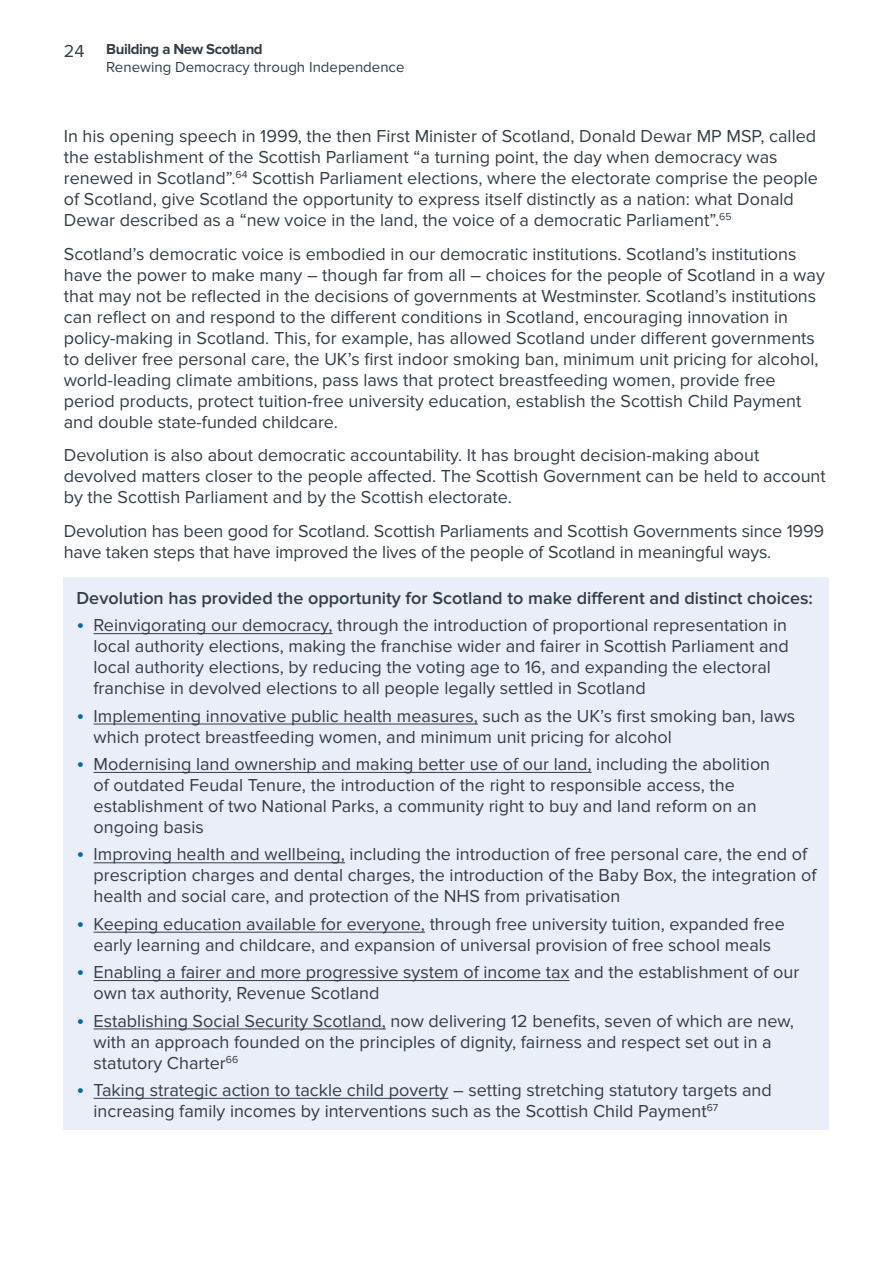
<style>
.page{position:relative;width:893px;height:1263px;background:#fff}
.page>*{position:absolute;margin:0;border:0;box-sizing:border-box;transform-origin:0 0}
.Body_Txt{font:18px/21px "Proxima Nova";color:#343e48}
.Body_Txt-2{font:600 18px "Proxima Nova";color:#343e48}
.t1{font:15px "Proxima Nova";color:#343e48}
.t2{font:700 15px "Proxima Nova";letter-spacing:-.03em;color:#343e48}
.s1{font-size:22.5px;color:#0069b3}
</style>
<div class="page">
<div style="left:64px;top:577px;width:765px;height:553px;background:#eaeef9"></div>
<hr style="left:94px;top:633px;width:239px;height:1px;background:#343e48">
<hr style="left:94px;top:724px;width:384px;height:1px;background:#343e48">
<hr style="left:94px;top:772px;width:498px;height:1px;background:#343e48">
<hr style="left:94px;top:862px;width:251px;height:1px;background:#343e48">
<hr style="left:94px;top:932px;width:331px;height:1px;background:#343e48">
<hr style="left:94px;top:980px;width:475px;height:1px;background:#343e48">
<hr style="left:94px;top:1029px;width:292px;height:1px;background:#343e48">
<hr style="left:94px;top:1098px;width:354px;height:1px;background:#343e48">
<p class="Body_Txt" style="left:64px;top:41px;width:22px">24</p>
<p class="t2" style="left:106px;top:41px;width:158px">Building a New Scotland</p>
<p class="t1" style="left:106px;top:59px;width:300px">Renewing Democracy through Independence</p>
<p class="Body_Txt" style="left:64px;top:126px;width:756px">In his opening speech in 1999, the then First Minister of Scotland, Donald Dewar MP MSP, called the establishment of the Scottish Parliament “a turning point, the day when democracy was renewed in Scotland”.<sup>64</sup> Scottish Parliament elections, where the electorate comprise the people of Scotland, give Scotland the opportunity to express itself distinctly as a nation: what Donald Dewar described as a “new voice in the land, the voice of a democratic Parliament”.<sup>65</sup></p>
<p class="Body_Txt" style="left:64px;top:243px;width:762px">Scotland’s democratic voice is embodied in our democratic institutions. Scotland’s institutions have the power to make many – though far from all – choices for the people of Scotland in a way that may not be reflected in the decisions of governments at Westminster. Scotland’s institutions can reflect on and respond to the different conditions in Scotland, encouraging innovation in policy-making in Scotland. This, for example, has allowed Scotland under different governments to deliver free personal care, the UK’s first indoor smoking ban, minimum unit pricing for alcohol, world-leading climate ambitions, pass laws that protect breastfeeding women, provide free period products, protect tuition-free university education, establish the Scottish Child Payment and double state-funded childcare.</p>
<p class="Body_Txt" style="left:64px;top:445px;width:763px">Devolution is also about democratic accountability. It has brought decision-making about devolved matters closer to the people affected. The Scottish Government can be held to account by the Scottish Parliament and by the Scottish electorate.</p>
<p class="Body_Txt" style="left:64px;top:521px;width:762px">Devolution has been good for Scotland. Scottish Parliaments and Scottish Governments since 1999 have taken steps that have improved the lives of the people of Scotland in meaningful ways.</p>
<p class="Body_Txt-2" style="left:77px;top:587px;width:738px">Devolution has provided the opportunity for Scotland to make different and distinct choices:</p>
<p class="Body_Txt" style="left:94px;top:615px;width:697px;text-indent:-17px"><span class="s1">•</span> Reinvigorating our democracy, through the introduction of proportional representation in local authority elections, making the franchise wider and fairer in Scottish Parliament and local authority elections, by reducing the voting age to 16, and expanding the electoral franchise in devolved elections to all people legally settled in Scotland</p>
<p class="Body_Txt" style="left:94px;top:705px;width:703px;text-indent:-17px"><span class="s1">•</span> Implementing innovative public health measures, such as the UK’s first smoking ban, laws which protect breastfeeding women, and minimum unit pricing for alcohol</p>
<p class="Body_Txt" style="left:94px;top:754px;width:678px;text-indent:-17px"><span class="s1">•</span> Modernising land ownership and making better use of our land, including the abolition of outdated Feudal Tenure, the introduction of the right to responsible access, the establishment of two National Parks, a community right to buy and land reform on an ongoing basis</p>
<p class="Body_Txt" style="left:94px;top:844px;width:724px;text-indent:-17px"><span class="s1">•</span> Improving health and wellbeing, including the introduction of free personal care, the end of prescription charges and dental charges, the introduction of the Baby Box, the integration of health and social care, and protection of the NHS from privatisation</p>
<p class="Body_Txt" style="left:77px;top:913px;width:710px;text-align:center"><span class="s1">•</span> Keeping education available for everyone, through free university tuition, expanded free early learning and childcare, and expansion of universal provision of free school meals</p>
<p class="Body_Txt" style="left:94px;top:962px;width:707px;text-indent:-17px"><span class="s1">•</span> Enabling a fairer and more progressive system of income tax and the establishment of our own tax authority, Revenue Scotland</p>
<p class="Body_Txt" style="left:94px;top:1010px;width:702px;text-indent:-17px"><span class="s1">•</span> Establishing Social Security Scotland, now delivering 12 benefits, seven of which are new, with an approach founded on the principles of dignity, fairness and respect set out in a statutory Charter<sup>66</sup></p>
<p class="Body_Txt" style="left:94px;top:1080px;width:680px;text-indent:-17px"><span class="s1">•</span> Taking strategic action to tackle child poverty – setting stretching statutory targets and increasing family incomes by interventions such as the Scottish Child Payment<sup>67</sup></p>
</div>
